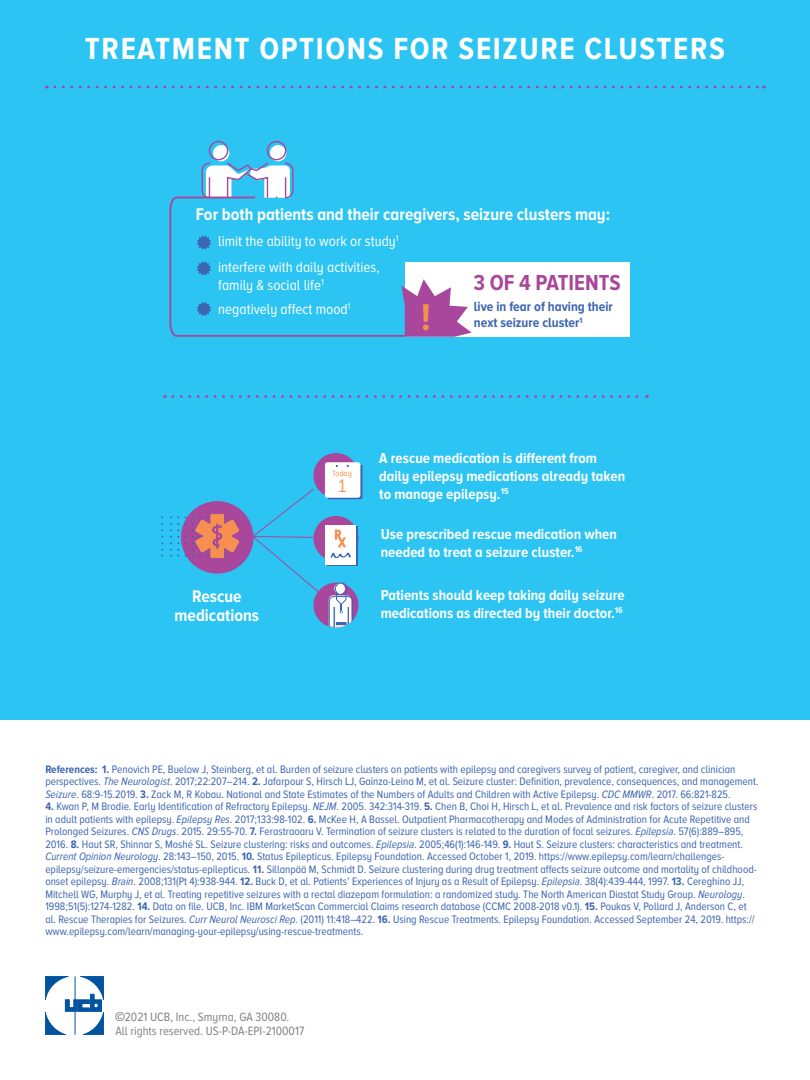
<style>
.page{position:relative;width:810px;height:1080px;background:#fff}
.page>*{position:absolute;margin:0;border:0;box-sizing:border-box;transform-origin:0 0}
.t1{font:700 31.62px "Proxima Nova A Cond";letter-spacing:.05em;color:#fff}
.t2{font:700 22.5px "Proxima Nova A Cond";color:#a8479b}
.t3{font:17.88px "Museo 300";color:#f69050}
.t4{font:700 17.5px/19.5px "Proxima Nova A Cond";color:#fff;text-align:center}
.t5{font:700 15px/18px "Proxima Nova A Cond";color:#fff}
.t6{font:15px/18px "Proxima Nova A Cond";color:#fff}
.t7{font:700 13.75px/16.5px "Proxima Nova A Cond";color:#3c66b1}
.t8{font:12.5px "Proxima Nova A Cond";color:#808285}
.t9{font:11.25px/12.5px "Proxima Nova A Cond";color:#3c66b1}
.t10{font:8.5px "Proxima Nova A Cond";color:#f69050}
.s1{font-weight:700}
.s2{font-style:italic}
.s3{font-family:"Arial MT Std";font-weight:500}
</style>
<div class="page">
<div style="left:0;top:0;width:810px;height:720px;background:#2bc4f3"></div>
<svg style="left:173px;top:395px;width:475px;height:3px"></svg>
<svg style="left:55px;top:86px;width:710px;height:2px"></svg>
<svg style="left:201px;top:140px;width:93px;height:56px"></svg>
<svg style="left:169px;top:196px;width:232px;height:141px"></svg>
<svg style="left:197px;top:235px;width:14px;height:15px"></svg>
<svg style="left:197px;top:261px;width:14px;height:15px"></svg>
<svg style="left:197px;top:302px;width:14px;height:14px"></svg>
<div style="left:405px;top:262px;width:224px;height:75px;background:#fff"></div>
<div style="left:313px;top:453px;width:46px;height:45px;background:#a8479b;border-radius:50%"></div>
<div style="left:325px;top:462px;width:35px;height:36px;background:#fff;border-radius:2px"></div>
<div style="left:313px;top:516px;width:46px;height:45px;background:#a8479b;border-radius:50%"></div>
<div style="left:327px;top:527px;width:31px;height:39px;background:#3c66b1"></div>
<div style="left:325px;top:525px;width:31px;height:40px;background:#fff"></div>
<svg style="left:330px;top:529px;width:21px;height:29px"></svg>
<div style="left:313px;top:583px;width:46px;height:45px;background:#a8479b;border-radius:50%"></div>
<svg style="left:328px;top:582px;width:26px;height:46px"></svg>
<svg style="left:254px;top:488px;width:65px;height:105px"></svg>
<svg style="left:45px;top:976px;width:59px;height:59px"></svg>
<hr style="left:75px;top:976px;width:1px;height:59px;background:#0153a0">
<svg style="left:328px;top:465px;width:35px;height:34px"></svg>
<div style="left:181px;top:501px;width:73px;height:73px;background:#a8479b;border-radius:50%"></div>
<svg style="left:162px;top:516px;width:1px;height:40px"></svg>
<svg style="left:171px;top:514px;width:68px;height:44px"></svg>
<svg style="left:401px;top:279px;width:71px;height:58px"></svg>
<p class="t1" style="left:85px;top:31px;width:642px">TREATMENT OPTIONS FOR SEIZURE CLUSTERS</p>
<p class="t4" style="left:196px;top:205px;width:416px">For both patients and their caregivers, seizure clusters may:</p>
<p class="t6" style="left:218px;top:232px;width:182px">limit the ability to work or study<sup>1</sup></p>
<p class="t6" style="left:218px;top:258px;width:163px">interfere with daily activities, family &amp; social life<sup>1</sup></p>
<p class="t6" style="left:218px;top:300px;width:134px">negatively affect mood<sup>1</sup></p>
<p class="t2" style="left:473px;top:270px;width:149px">3 OF 4 PATIENTS</p>
<p class="t7" style="left:474px;top:298px;width:140px">live in fear of having their next seizure cluster<sup>1</sup></p>
<p class="t4" style="left:175px;top:586px;width:86px">Rescue medications</p>
<p class="t10" style="left:340px;top:469px;width:14px">day</p>
<h3 class="t3" style="left:338px;top:477px;width:10px">1</h3>
<p class="t5" style="left:379px;top:449px;width:247px">A rescue medication is different from daily epilepsy medications already taken to manage epilepsy.<sup>15</sup></p>
<p class="t5" style="left:381px;top:525px;width:238px">Use prescribed rescue medication when needed to treat a seizure cluster.<sup>16</sup></p>
<p class="t5" style="left:381px;top:586px;width:246px">Patients should keep taking daily seizure medications as directed by their doctor.<sup>16</sup></p>
<p class="t9" style="left:45px;top:762px;width:715px"><span class="s1">References: 1.</span> Penovich PE, Buelow J, Steinberg, et al. Burden of seizure clusters on patients with epilepsy and caregivers survey of patient, caregiver, and clinician perspectives. <span class="s2">The Neurologist</span>. 2017;22:207–214. <span class="s1">2.</span> Jafarpour S, Hirsch LJ, Gaínza-Leina M, et al. Seizure cluster: Definition, prevalence, consequences, and management.<br><span class="s2">Seizure</span>. 68:9-15.2019. <span class="s1">3.</span> Zack M, R Kobau. National and State Estimates of the Numbers of Adults and Children with Active Epilepsy. <span class="s2">CDC MMWR</span>. 2017. 66:821-825.</p>
<p class="t9" style="left:45px;top:800px;width:714px"><span class="s1">4.</span> Kwan P, M Brodie. Early Identification of Refractory Epilepsy. <span class="s2">NEJM</span>. 2005. 342:314-319. <span class="s1">5.</span> Chen B, Choi H, Hirsch L, et al. Prevalence and risk factors of seizure clusters in adult patients with epilepsy. <span class="s2">Epilepsy Res</span>. 2017;133:98-102. <span class="s1">6.</span> McKee H, A Bassel. Outpatient Pharmacotherapy and Modes of Administration for Acute Repetitive and Prolonged Seizures. <span class="s2">CNS Drugs</span>. 2015. 29:55-70. <span class="s1">7.</span> Ferastraoaru V. Termination of seizure clusters is related to the duration of focal seizures. <span class="s2">Epilepsia</span>. 57(6):889–895, 2016. <span class="s1">8.</span> Haut SR, Shinnar S, Moshé SL. Seizure clustering: risks and outcomes. <span class="s2">Epilepsia</span>. 2005;46(1):146-149. <span class="s1">9.</span> Haut S. Seizure clusters: characteristics and treatment.<br><span class="s2">Current Opinion Neurology</span>. 28:143–150, 2015. <span class="s1">10.</span> Status Epilepticus. Epilepsy Foundation. Accessed October 1, 2019. https://www.epilepsy.com/learn/challenges&shy;epilepsy/seizure-emergencies/status-epilepticus. <span class="s1">11.</span> Sillanpää M, Schmidt D. Seizure clustering during drug treatment affects seizure outcome and mortality of childhood&shy;onset epilepsy. <span class="s2">Brain</span>. 2008;131(Pt 4):938-944. <span class="s1">12.</span> Buck D, et al. Patients’ Experiences of Injury as a Result of Epilepsy. <span class="s2">Epilepsia</span>. 38(4):439-444, 1997. <span class="s1">13.</span> Cereghino JJ, Mitchell WG, Murphy J, et al. Treating repetitive seizures with a rectal diazepam formulation: a randomized study. The North American Diastat Study Group. <span class="s2">Neurology</span>.<br>1998;51(5):1274-1282. <span class="s1">14.</span> Data on file. UCB, Inc. IBM MarketScan Commercial Claims research database (CCMC 2008-2018 v0.1). <span class="s1">15.</span> Poukas V, Pollard J, Anderson C, et al. Rescue Therapies for Seizures. <span class="s2">Curr Neurol Neurosci Rep</span>. (2011) 11:418–422. <span class="s1">16.</span> Using Rescue Treatments. Epilepsy Foundation. Accessed September 24, 2019. https:// www.epilepsy.com/learn/managing-your-epilepsy/using-rescue-treatments.</p>
<p class="t8" style="left:116px;top:1010px;width:175px"><span class="s3">©</span>2021 UCB, Inc., Smyrna, GA 30080.</p>
<p class="t8" style="left:116px;top:1024px;width:190px">All rights reserved. US-P-DA-EPI-2100017</p>
</div>
